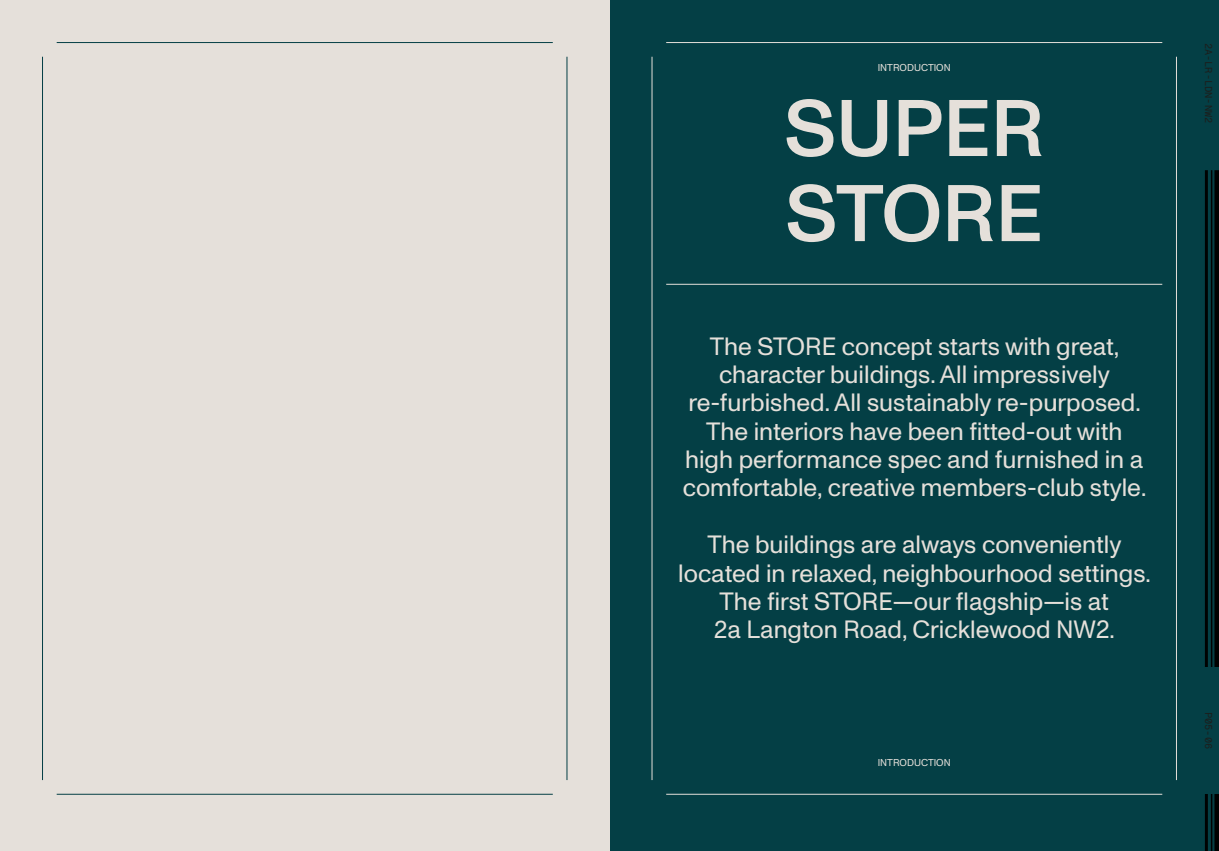
<style>
.page{position:relative;width:1219px;height:851px;background:#fff}
.page>*{position:absolute;margin:0;border:0;box-sizing:border-box;transform-origin:0 0}
.t1{font:500 80px/85px "ABC Monument Grotesk";color:#e5e0da}
.t2{font:25px/28.4px "ABC Monument Grotesk";color:#e5e0da;text-align:center}
.t3{font:10px "ABC Monument Grotesk";color:#e5e0da}
.t4{font:10px "ABC Monument Grotesk Mono";color:#1d1d1b}
</style>
<div class="page">
<div style="left:609px;top:0;width:610px;height:850px;background:#043f45"></div>
<hr style="left:652px;top:57px;width:1px;height:723px;background:#e5e0da">
<hr style="left:1176px;top:57px;width:1px;height:723px;background:#e5e0da">
<hr style="left:666px;top:42px;width:496px;height:1px;background:#e5e0da">
<hr style="left:666px;top:284px;width:496px;height:1px;background:#e5e0da">
<hr style="left:666px;top:793px;width:496px;height:1px;background:#e5e0da">
<div style="left:0;top:0;width:609px;height:850px;background:#e5e0da"></div>
<hr style="left:57px;top:42px;width:496px;height:1px;background:#043f45">
<hr style="left:42px;top:57px;width:1px;height:723px;background:#043f45">
<hr style="left:567px;top:57px;width:1px;height:723px;background:#043f45">
<hr style="left:57px;top:793px;width:496px;height:1px;background:#043f45">
<hr style="left:1205px;top:170px;width:3px;height:496px;background:#020a09">
<svg style="left:1211px;top:170px;width:8px;height:496px;background:#001213"></svg>
<hr style="left:1205px;top:794px;width:3px;height:56px;background:#020a09">
<svg style="left:1211px;top:794px;width:8px;height:56px"></svg>
<p class="t3" style="left:878px;top:62px;width:75px">INTRODUCTION</p>
<h1 class="t1" style="left:784px;top:87px;width:262px">SUPER<br>STORE</h1>
<p class="t2" style="left:683px;top:332px;width:465px">The STORE concept starts with great, character buildings. All impressively re-furbished. All sustainably re-purposed.<br>The interiors have been fitted-out with high performance spec and furnished in a comfortable, creative members-club style.</p>
<p class="t2" style="left:678px;top:530px;width:474px">The buildings are always conveniently located in relaxed, neighbourhood settings.<br>The first STORE—our flagship—is at<br>2a Langton Road, Cricklewood NW2.</p>
<p class="t3" style="left:878px;top:756px;width:75px">INTRODUCTION</p>
<p class="t4" style="left:1214px;top:43px;width:82px;rotate:90deg">2A-LR-LDN-NW2</p>
<p class="t4" style="left:1214px;top:711px;width:39px;rotate:90deg">P05-06</p>
</div>
